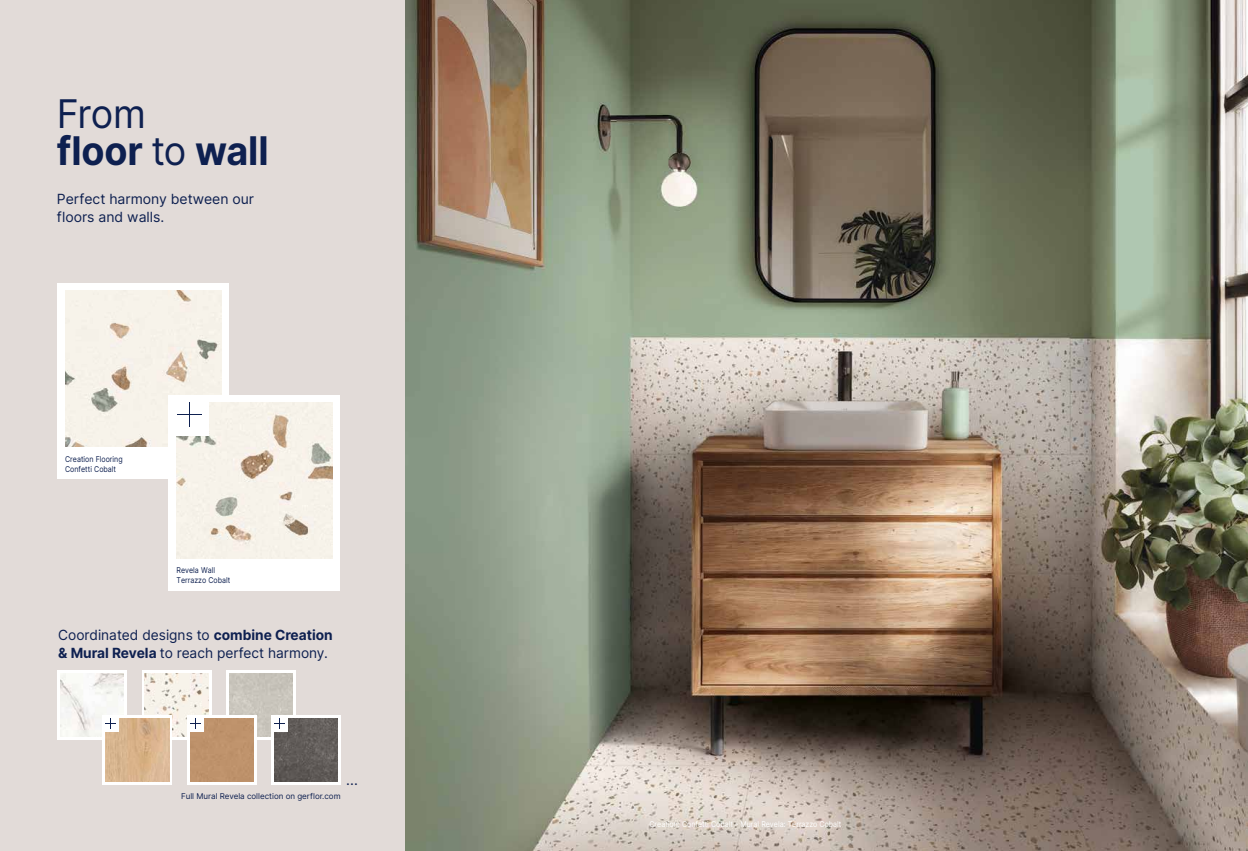
<style>
.page{position:relative;width:1248px;height:851px;background:#fff}
.page>*{position:absolute;margin:0;border:0;box-sizing:border-box;transform-origin:0 0}
.t1{font:700 39.5px/37px "Inter";letter-spacing:-.005em;color:#0e2050;scale:.96 1}
.t2{font:14px/18px "Inter";color:#0e2050}
.t3{font:8px/9.6px "Inter";color:#0e2050;scale:.88 1}
.t4{font:8px "Inter";color:#fff;scale:.88 1}
.t5{font:8px "Inter";color:#0e2050}
.s1{font-weight:400}
.s2{font-weight:700}
</style>
<div class="page">
<div style="left:0;top:0;width:406px;height:850px;background:#e2dbd8"></div>
<img style="left:405px;top:0;width:842px;height:850px">
<div style="left:58px;top:283px;width:171px;height:196px;background:#fff"></div>
<img style="left:65px;top:291px;width:156px;height:155px">
<div style="left:169px;top:395px;width:171px;height:195px;background:#fff"></div>
<img style="left:176px;top:402px;width:156px;height:156px">
<div style="left:169px;top:395px;width:40px;height:40px;background:#fff"></div>
<svg style="left:177px;top:402px;width:25px;height:25px"></svg>
<svg style="left:226px;top:670px;width:69px;height:69px"></svg>
<div style="left:229px;top:673px;width:63px;height:63px;background:#c9c5bc"></div>
<svg style="left:271px;top:715px;width:70px;height:70px"></svg>
<img style="left:274px;top:718px;width:63px;height:63px">
<div style="left:271px;top:715px;width:16px;height:16px;background:#fff"></div>
<svg style="left:274px;top:718px;width:10px;height:10px"></svg>
<svg style="left:58px;top:670px;width:69px;height:69px"></svg>
<svg style="left:142px;top:670px;width:69px;height:69px"></svg>
<img style="left:61px;top:673px;width:63px;height:63px">
<img style="left:145px;top:673px;width:63px;height:63px">
<svg style="left:103px;top:715px;width:69px;height:70px"></svg>
<svg style="left:187px;top:715px;width:69px;height:70px"></svg>
<img style="left:106px;top:718px;width:63px;height:63px">
<div style="left:190px;top:718px;width:63px;height:63px;background:#be926b"></div>
<div style="left:103px;top:715px;width:16px;height:16px;background:#fff"></div>
<div style="left:187px;top:715px;width:16px;height:16px;background:#fff"></div>
<svg style="left:106px;top:718px;width:10px;height:10px"></svg>
<svg style="left:190px;top:718px;width:10px;height:10px"></svg>
<h1 class="t1" style="left:57px;top:95px;width:222px"><span class="s1">From<br></span>floor <span class="s1">to</span> wall</h1>
<p class="t2" style="left:57px;top:189px;width:199px">Perfect harmony between our floors and walls.</p>
<p class="t3" style="left:65px;top:454px;width:67px">Creation Flooring<br>Confetti Cobalt</p>
<p class="t3" style="left:177px;top:565px;width:63px">Revela Wall<br>Terrazzo Cobalt</p>
<p class="t2" style="left:58px;top:625px;width:276px">Coordinated designs to <span class="s2">combine Creation &amp; Mural Revela</span> to reach perfect harmony.</p>
<p class="t2" style="left:346px;top:770px;width:13px">...</p>
<p class="t5" style="left:181px;top:790px;width:161px">Full Mural Revela collection on gerflor.com</p>
<p class="t4" style="left:649px;top:818px;width:220px">Creation: Confetti Cobalt - Mural Revela: Terrazzo Cobalt</p>
</div>
